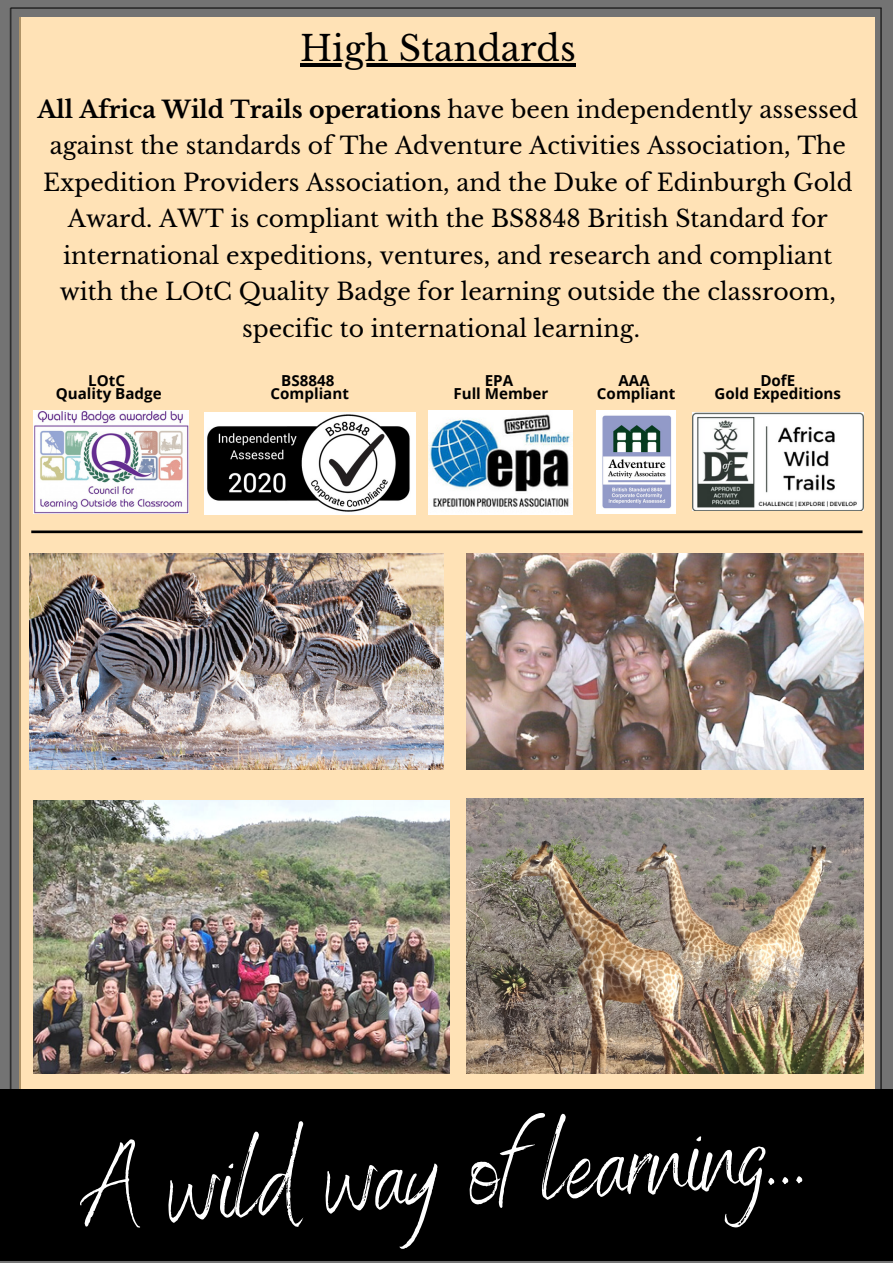
<style>
.page{position:relative;width:893px;height:1264px;background:#fff}
.page>*{position:absolute;margin:0;border:0;box-sizing:border-box;transform-origin:0 0}
.t1{font:105.45px "Benedict";color:#fff}
.t2{font:34.65px "Libre Baskerville";color:#000}
.t3{font:23.55px/36.6px "Libre Baskerville";color:#000;text-align:center}
.t4{font:700 15.15px "Open Sans";color:#000}
.s1{font-weight:700}
</style>
<div class="page">
<div style="left:0;top:0;width:892px;height:1262px;background:#737373"></div>
<img style="left:10px;top:7px;width:871px;height:1082px">
<img style="left:466px;top:553px;width:397px;height:216px">
<img style="left:596px;top:411px;width:80px;height:102px">
<img style="left:34px;top:411px;width:155px;height:102px">
<img style="left:204px;top:412px;width:211px;height:102px">
<img style="left:429px;top:411px;width:143px;height:103px">
<img style="left:29px;top:553px;width:414px;height:216px">
<div style="left:0;top:1089px;width:892px;height:171px;background:#000"></div>
<img style="left:692px;top:412px;width:171px;height:98px">
<hr style="left:300px;top:63px;width:275px;height:4px;background:#000">
<p class="t2" style="left:300px;top:28px;width:277px">High Standards</p>
<p class="t3" style="left:37px;top:91px;width:822px"><span class="s1">All Africa Wild Trails operations</span> have been independently assessed against the standards of The Adventure Activities Association, The Expedition Providers Association, and the Duke of Edinburgh Gold Award. AWT is compliant with the BS8848 British Standard for international expeditions, ventures, and research and compliant with the LOtC Quality Badge for learning outside the classroom, specific to international learning.</p>
<p class="t4" style="left:88px;top:369px;width:38px">LOtC</p>
<p class="t4" style="left:56px;top:383px;width:107px">Quality Badge</p>
<p class="t4" style="left:760px;top:369px;width:36px">DofE</p>
<p class="t4" style="left:714px;top:383px;width:128px">Gold Expeditions</p>
<p class="t4" style="left:281px;top:369px;width:55px">BS8848</p>
<p class="t4" style="left:270px;top:383px;width:80px">Compliant</p>
<p class="t4" style="left:484px;top:369px;width:30px">EPA</p>
<p class="t4" style="left:453px;top:383px;width:96px">Full Member</p>
<p class="t4" style="left:618px;top:369px;width:33px">AAA</p>
<p class="t4" style="left:597px;top:383px;width:80px">Compliant</p>
<p class="t1" style="left:80px;top:1123px;width:727px;rotate:-3deg">A wild way of learning...</p>
</div>
